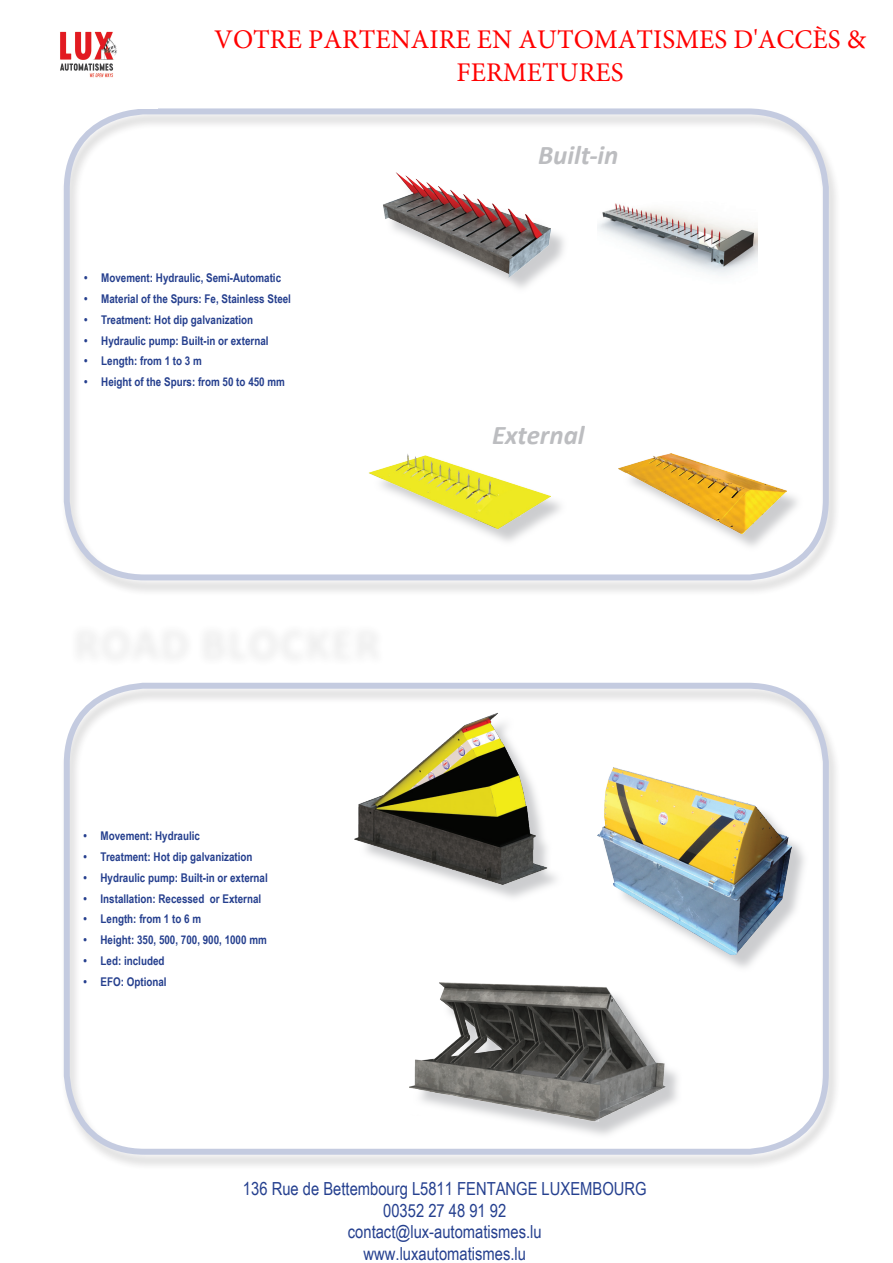
<style>
.page{position:relative;width:893px;height:1263px;background:#fff}
.page>*{position:absolute;margin:0;border:0;box-sizing:border-box;transform-origin:0 0}
.t1{font:27px/32.4px "Minion Pro";color:#f00;text-align:center}
.t2{font:italic 700 27px "Calibri";color:#bcbdc0}
.t3{font:18px/21.6px "Arial Narrow";color:#25408f;text-align:center}
.t4{font:700 12px "Arial Narrow";color:#253f8e}
</style>
<div class="page">
<div style="left:60px;top:109px;width:781px;height:488px;background:#231f20;opacity:.75"></div>
<div style="left:64px;top:108px;width:765px;height:472px;border:6px solid #253f8e;border-radius:78px"></div>
<div style="left:60px;top:683px;width:781px;height:488px;background:#231f20;opacity:.75"></div>
<div style="left:64px;top:683px;width:765px;height:472px;border:6px solid #253f8e;border-radius:78px"></div>
<div style="left:386px;top:176px;width:183px;height:119px;background:#bcbdc0;opacity:.75"></div>
<img style="left:381px;top:173px;width:170px;height:105px">
<img style="left:597px;top:177px;width:161px;height:124px">
<div style="left:373px;top:457px;width:195px;height:90px;background:#bcbdc0;opacity:.75"></div>
<img style="left:368px;top:453px;width:183px;height:77px">
<div style="left:622px;top:456px;width:183px;height:96px;background:#bcbdc0;opacity:.75"></div>
<img style="left:619px;top:453px;width:168px;height:81px">
<div style="left:601px;top:770px;width:208px;height:202px;background:#bcbdc0;opacity:.75"></div>
<img style="left:597px;top:767px;width:194px;height:187px">
<div style="left:412px;top:985px;width:271px;height:155px;background:#bcbdc0;opacity:.75"></div>
<img style="left:409px;top:981px;width:256px;height:141px">
<div style="left:358px;top:716px;width:206px;height:187px;background:#bcbdc0;opacity:.75"></div>
<img style="left:352px;top:710px;width:196px;height:178px">
<div style="left:69px;top:622px;width:318px;height:46px;background:#fafafa"></div>
<img style="left:60px;top:31px;width:97px;height:78px">
<h1 class="t1" style="left:214px;top:24px;width:653px">VOTRE PARTENAIRE EN AUTOMATISMES D'ACCÈS &amp;<br>FERMETURES</h1>
<p class="t4" style="left:84px;top:269px;width:198px">• Movement: Hydraulic, Semi-Automatic</p>
<p class="t4" style="left:84px;top:290px;width:208px">• Material of the Spurs: Fe, Stainless Steel</p>
<p class="t4" style="left:84px;top:311px;width:171px">• Treatment: Hot dip galvanization</p>
<p class="t4" style="left:84px;top:331px;width:186px">• Hydraulic pump: Built-in or external</p>
<p class="t4" style="left:84px;top:352px;width:119px">• Length: from 1 to 3 m</p>
<p class="t4" style="left:84px;top:373px;width:202px">• Height of the Spurs: from 50 to 450 mm</p>
<p class="t4" style="left:84px;top:827px;width:118px">• Movement: Hydraulic</p>
<p class="t4" style="left:84px;top:848px;width:171px">• Treatment: Hot dip galvanization</p>
<p class="t4" style="left:84px;top:868px;width:186px">• Hydraulic pump: Built-in or external</p>
<p class="t4" style="left:84px;top:889px;width:179px">• Installation: Recessed or External</p>
<p class="t4" style="left:84px;top:910px;width:119px">• Length: from 1 to 6 m</p>
<p class="t4" style="left:84px;top:931px;width:185px">• Height: 350, 500, 700, 900, 1000 mm</p>
<p class="t4" style="left:84px;top:951px;width:82px">• Led: included</p>
<p class="t4" style="left:84px;top:972px;width:85px">• EFO: Optional</p>
<h1 class="t2" style="left:538px;top:136px;width:82px">Built-in</h1>
<h1 class="t2" style="left:492px;top:416px;width:94px">External</h1>
<h2 class="t3" style="left:243px;top:1177px;width:405px">136 Rue de Bettembourg L5811 FENTANGE LUXEMBOURG<br>00352 27 48 91 92<br>contact@lux-automatismes.lu<br>www.luxautomatismes.lu</h2>
</div>
